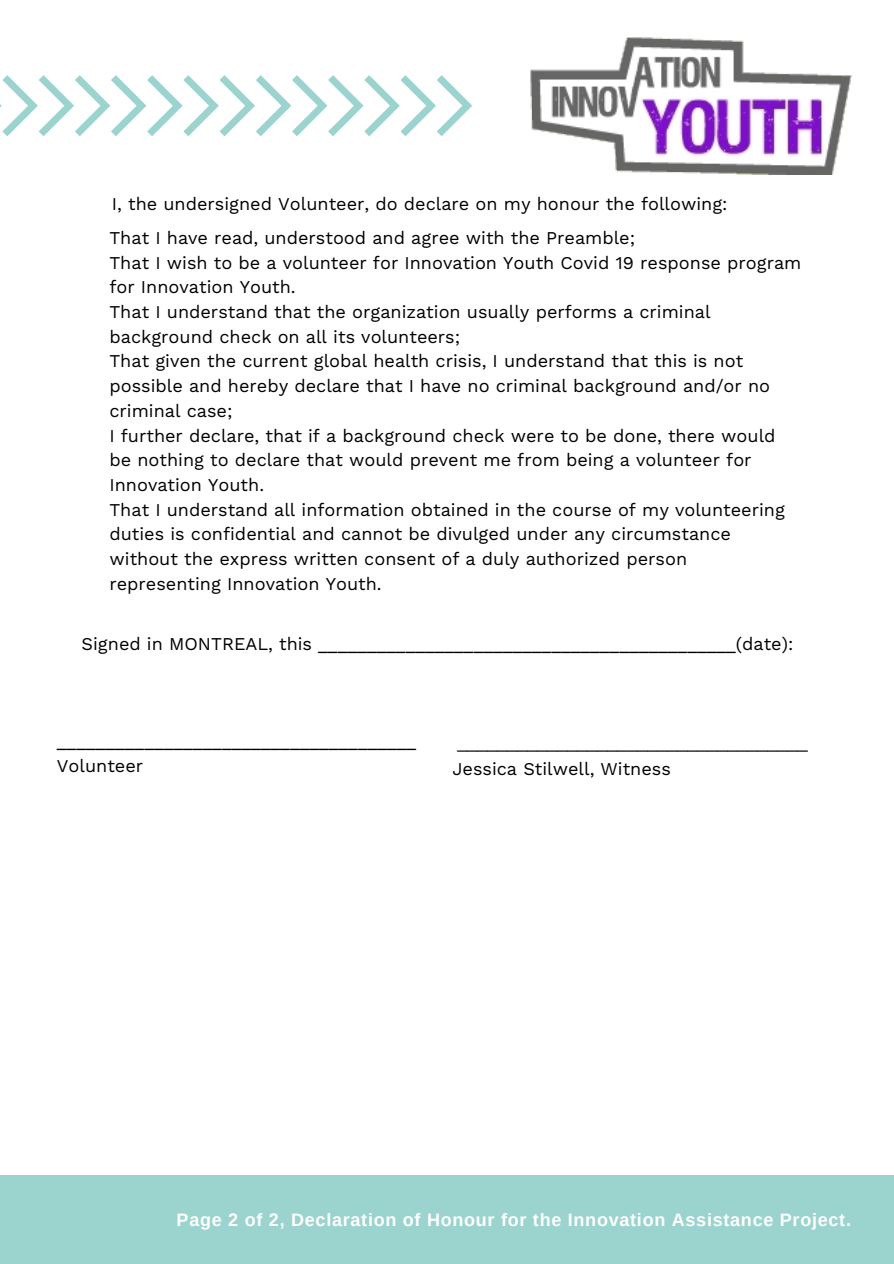
<style>
.page{position:relative;width:894px;height:1264px;background:#fff}
.page>*{position:absolute;margin:0;border:0;box-sizing:border-box;transform-origin:0 0}
.t1{font:18px/24.8px "Work Sans";color:#000}
.t2{font:700 18px "Arimo";letter-spacing:.04em;color:#fff}
.t3{font:18px "Arimo";color:#000}
</style>
<div class="page">
<div style="left:0;top:1175px;width:893px;height:88px;background:#9bd3cf"></div>
<img style="left:530px;top:37px;width:321px;height:137px">
<svg style="left:0;top:75px;width:472px;height:61px"></svg>
<p class="t1" style="left:109px;top:188px;width:619px;line-height:33.9px">I, the undersigned Volunteer, do declare on my honour the following:<br>That I have read, understood and agree with the Preamble;</p>
<p class="t1" style="left:109px;top:251px;width:693px">That I wish to be a volunteer for Innovation Youth Covid 19 response program for Innovation Youth.<br>That I understand that the organization usually performs a criminal background check on all its volunteers;<br>That given the current global health crisis, I understand that this is not possible and hereby declare that I have no criminal background and/or no criminal case;<br>I further declare, that if a background check were to be done, there would be nothing to declare that would prevent me from being a volunteer for Innovation Youth.<br>That I understand all information obtained in the course of my volunteering duties is confidential and cannot be divulged under any circumstance without the express written consent of a duly authorized person representing Innovation Youth.</p>
<p class="t1" style="left:82px;top:632px;width:713px">Signed in MONTREAL, this ___________________________________________(date):</p>
<p class="t1" style="left:57px;top:729px;width:361px">_____________________________________<br>Volunteer</p>
<p class="t3" style="left:457px;top:731px;width:352px">___________________________________</p>
<p class="t1" style="left:452px;top:757px;width:220px">Jessica Stilwell, Witness</p>
<p class="t2" style="left:177px;top:1209px;width:675px">Page 2 of 2, Declaration of Honour for the Innovation Assistance Project.</p>
</div>
